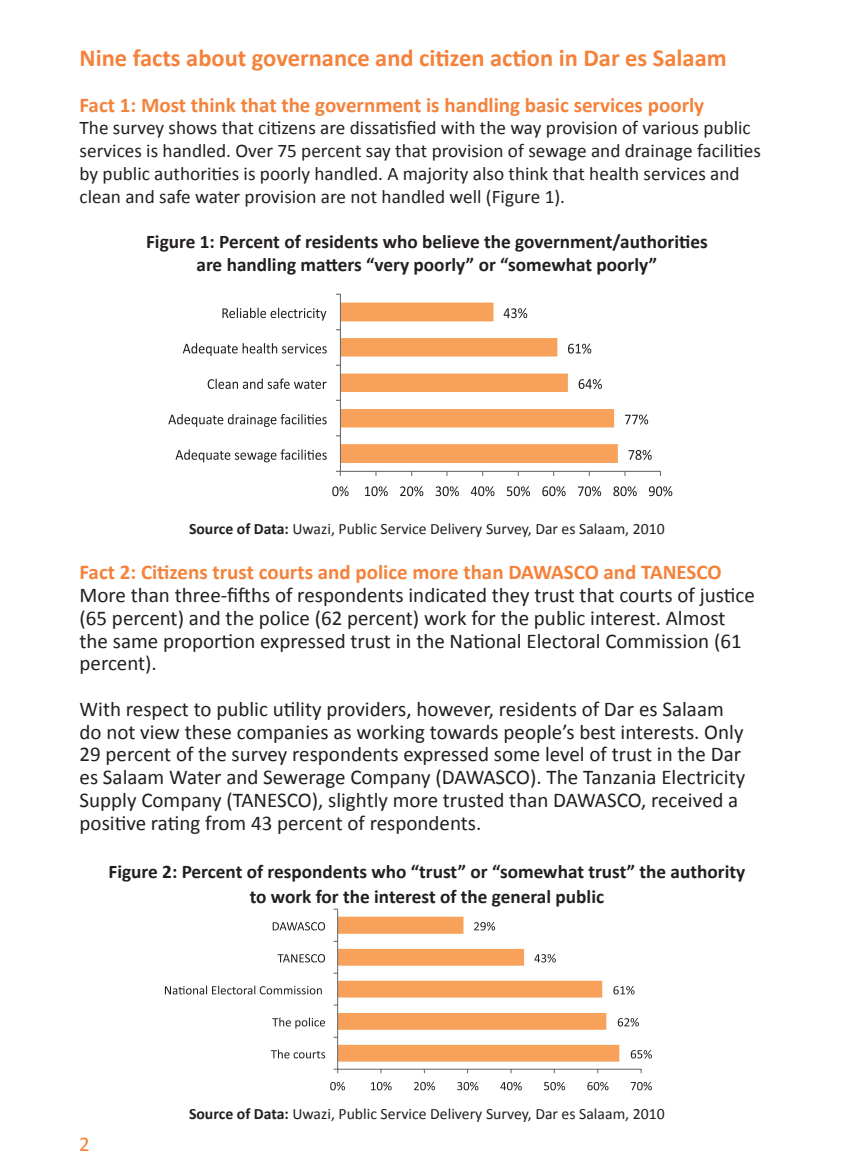
<style>
.page{position:relative;width:854px;height:1170px;background:#fff}
.page>*{position:absolute;margin:0;border:0;box-sizing:border-box;transform-origin:0 0}
.t1{font:700 24.5px "Calibri";color:#f4823b}
.t2{font:21px/22.8px "Calibri";color:#231f20}
.t3{font:700 21px "Calibri";color:#f4823b}
.t4{font:21px "Calibri";color:#f4823b}
.t5{font:19.25px/22.8px "Calibri";color:#231f20}
.t6{font:700 19.25px/22.8px "Calibri";color:#231f20;text-align:center}
.t7{font:15.75px "Calibri";color:#231f20}
.s1{font-weight:700}
</style>
<div class="page">
<svg style="left:341px;top:302px;width:277px;height:161px"></svg>
<hr style="left:340px;top:471px;width:320px;height:1px;background:#6c6d70">
<hr style="left:340px;top:294px;width:1px;height:177px;background:#6c6d70">
<svg style="left:336px;top:471px;width:5px;height:5px"></svg>
<svg style="left:628px;top:450px;width:24px;height:10px"></svg>
<svg style="left:625px;top:414px;width:23px;height:10px"></svg>
<svg style="left:579px;top:379px;width:23px;height:10px"></svg>
<svg style="left:568px;top:343px;width:23px;height:11px"></svg>
<svg style="left:503px;top:308px;width:24px;height:10px"></svg>
<svg style="left:332px;top:486px;width:340px;height:10px"></svg>
<svg style="left:175px;top:449px;width:152px;height:13px"></svg>
<svg style="left:168px;top:414px;width:159px;height:13px"></svg>
<svg style="left:208px;top:378px;width:118px;height:11px"></svg>
<svg style="left:183px;top:343px;width:144px;height:13px"></svg>
<svg style="left:222px;top:308px;width:104px;height:13px"></svg>
<svg style="left:338px;top:916px;width:281px;height:145px"></svg>
<hr style="left:338px;top:1068px;width:303px;height:1px;background:#6c6d70">
<hr style="left:337px;top:909px;width:1px;height:160px;background:#6c6d70">
<svg style="left:631px;top:1050px;width:21px;height:8px"></svg>
<svg style="left:618px;top:1018px;width:21px;height:8px"></svg>
<svg style="left:613px;top:986px;width:21px;height:8px"></svg>
<svg style="left:534px;top:954px;width:22px;height:8px"></svg>
<svg style="left:474px;top:922px;width:21px;height:8px"></svg>
<svg style="left:330px;top:1081px;width:322px;height:9px"></svg>
<svg style="left:271px;top:1049px;width:54px;height:9px"></svg>
<svg style="left:272px;top:1017px;width:53px;height:11px"></svg>
<svg style="left:165px;top:985px;width:157px;height:9px"></svg>
<svg style="left:277px;top:954px;width:48px;height:8px"></svg>
<svg style="left:273px;top:922px;width:52px;height:8px"></svg>
<p class="t1" style="left:80px;top:43px;width:649px">Nine facts about governance and citizen action in Dar es Salaam</p>
<p class="t3" style="left:80px;top:92px;width:626px">Fact 1: Most think that the government is handling basic services poorly</p>
<p class="t5" style="left:80px;top:116px;width:683px">The survey shows that citizens are dissatisfied with the way provision of various public services is handled. Over 75 percent say that provision of sewage and drainage facilities by public authorities is poorly handled. A majority also think that health services and clean and safe water provision are not handled well (Figure 1).</p>
<p class="t6" style="left:146px;top:230px;width:563px">Figure 1: Percent of residents who believe the government/authorities are handling matters “very poorly” or “somewhat poorly”</p>
<p class="t7" style="left:189px;top:519px;width:477px"><span class="s1">Source of Data:</span> Uwazi, Public Service Delivery Survey, Dar es Salaam, 2010</p>
<p class="t3" style="left:80px;top:559px;width:644px">Fact 2: Citizens trust courts and police more than DAWASCO and TANESCO</p>
<p class="t2" style="left:80px;top:582px;width:677px">More than three-fifths of respondents indicated they trust that courts of justice (65 percent) and the police (62 percent) work for the public interest. Almost the same proportion expressed trust in the National Electoral Commission (61 percent).</p>
<p class="t2" style="left:80px;top:696px;width:667px">With respect to public utility providers, however, residents of Dar es Salaam do not view these companies as working towards people’s best interests. Only 29 percent of the survey respondents expressed some level of trust in the Dar es Salaam Water and Sewerage Company (DAWASCO). The Tanzania Electricity Supply Company (TANESCO), slightly more trusted than DAWASCO, received a positive rating from 43 percent of respondents.</p>
<p class="t6" style="left:109px;top:857px;width:638px;line-height:25.2px">Figure 2: Percent of respondents who “trust” or “somewhat trust” the authority to work for the interest of the general public</p>
<p class="t4" style="left:79px;top:1131px;width:12px">2</p>
<p class="t7" style="left:189px;top:1104px;width:477px"><span class="s1">Source of Data:</span> Uwazi, Public Service Delivery Survey, Dar es Salaam, 2010</p>
</div>
